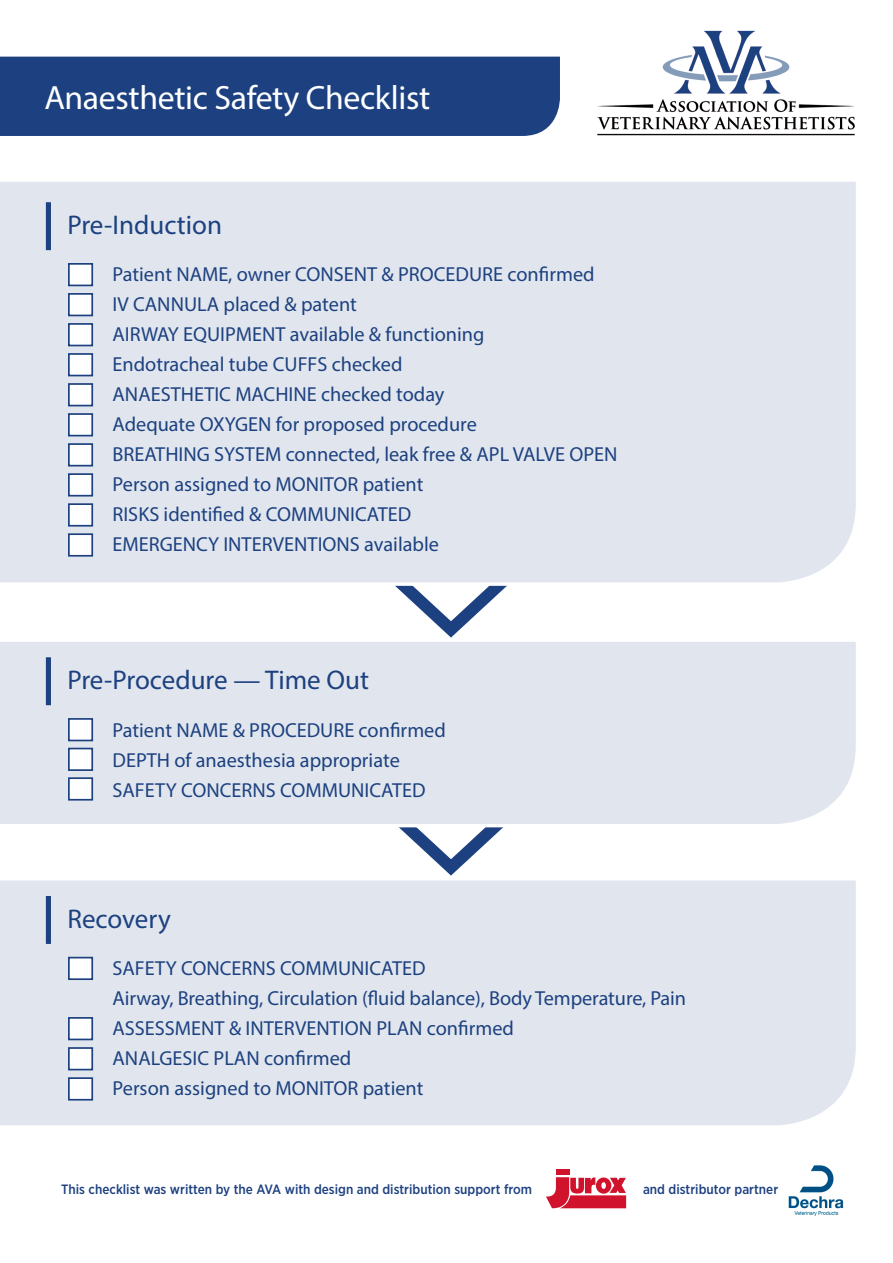
<style>
.page{position:relative;width:893px;height:1263px;background:#fff}
.page>*{position:absolute;margin:0;border:0;box-sizing:border-box;transform-origin:0 0}
.t1{font:33.75px "Myriad Pro";letter-spacing:-.01em;color:#fff}
.t2{font:27px "Myriad Pro";color:#1d4180}
.t3{font:20.25px "Myriad Pro";color:#1d4180}
.t4{font:500 13.5px "Gotham Narrow";color:#1d4180}
</style>
<div class="page">
<div style="left:0;top:57px;width:560px;height:79px;background:#1d4180"></div>
<img style="left:597px;top:30px;width:258px;height:106px">
<div style="left:0;top:880px;width:856px;height:246px;background:#e1e6ee"></div>
<div style="left:46px;top:896px;width:5px;height:48px;background:#1d4180"></div>
<div style="left:68px;top:957px;width:25px;height:23px;background:#fff;border:2px solid #1d4180"></div>
<div style="left:68px;top:1017px;width:25px;height:23px;background:#fff;border:2px solid #1d4180"></div>
<div style="left:68px;top:1077px;width:25px;height:23px;background:#fff;border:2px solid #1d4180"></div>
<div style="left:68px;top:1047px;width:25px;height:23px;background:#fff;border:2px solid #1d4180"></div>
<svg style="left:314px;top:829px;width:274px;height:55px"></svg>
<div style="left:0;top:642px;width:856px;height:187px;background:#e1e6ee"></div>
<div style="left:46px;top:657px;width:5px;height:48px;background:#1d4180"></div>
<div style="left:68px;top:718px;width:25px;height:23px;background:#fff;border:2px solid #1d4180"></div>
<div style="left:68px;top:777px;width:25px;height:23px;background:#fff;border:2px solid #1d4180"></div>
<div style="left:68px;top:748px;width:25px;height:23px;background:#fff;border:2px solid #1d4180"></div>
<svg style="left:314px;top:587px;width:274px;height:59px"></svg>
<div style="left:0;top:182px;width:856px;height:405px;background:#e1e6ee"></div>
<div style="left:46px;top:202px;width:5px;height:48px;background:#1d4180"></div>
<div style="left:68px;top:263px;width:25px;height:23px;background:#fff;border:2px solid #1d4180"></div>
<div style="left:68px;top:323px;width:25px;height:23px;background:#fff;border:2px solid #1d4180"></div>
<div style="left:68px;top:383px;width:25px;height:23px;background:#fff;border:2px solid #1d4180"></div>
<div style="left:68px;top:443px;width:25px;height:23px;background:#fff;border:2px solid #1d4180"></div>
<div style="left:68px;top:503px;width:25px;height:24px;background:#fff;border:2px solid #1d4180"></div>
<div style="left:68px;top:293px;width:25px;height:23px;background:#fff;border:2px solid #1d4180"></div>
<div style="left:68px;top:353px;width:25px;height:23px;background:#fff;border:2px solid #1d4180"></div>
<div style="left:68px;top:413px;width:25px;height:23px;background:#fff;border:2px solid #1d4180"></div>
<div style="left:68px;top:473px;width:25px;height:23px;background:#fff;border:2px solid #1d4180"></div>
<div style="left:68px;top:533px;width:25px;height:24px;background:#fff;border:2px solid #1d4180"></div>
<img style="left:789px;top:1165px;width:55px;height:50px">
<div style="left:556px;top:1169px;width:13px;height:6px;background:#d1122c"></div>
<svg style="left:546px;top:1177px;width:80px;height:32px"></svg>
<p class="t1" style="left:44px;top:77px;width:387px">Anaesthetic Safety Checklist</p>
<p class="t2" style="left:67px;top:208px;width:156px">Pre-Induction</p>
<p class="t3" style="left:113px;top:262px;width:484px">Patient NAME, owner CONSENT &amp; PROCEDURE confirmed</p>
<p class="t3" style="left:113px;top:292px;width:246px">IV CANNULA placed &amp; patent</p>
<p class="t3" style="left:113px;top:322px;width:373px">AIRWAY EQUIPMENT available &amp; functioning</p>
<p class="t3" style="left:113px;top:352px;width:291px">Endotracheal tube CUFFS checked</p>
<p class="t3" style="left:113px;top:382px;width:333px">ANAESTHETIC MACHINE checked today</p>
<p class="t3" style="left:113px;top:412px;width:366px">Adequate OXYGEN for proposed procedure</p>
<p class="t3" style="left:113px;top:442px;width:506px">BREATHING SYSTEM connected, leak free &amp; APL VALVE OPEN</p>
<p class="t3" style="left:113px;top:472px;width:312px">Person assigned to MONITOR patient</p>
<p class="t3" style="left:113px;top:502px;width:300px">RISKS identified &amp; COMMUNICATED</p>
<p class="t3" style="left:113px;top:532px;width:328px">EMERGENCY INTERVENTIONS available</p>
<p class="t2" style="left:67px;top:663px;width:303px">Pre-Procedure — Time Out</p>
<p class="t3" style="left:113px;top:717px;width:335px">Patient NAME &amp; PROCEDURE confirmed</p>
<p class="t3" style="left:113px;top:747px;width:289px">DEPTH of anaesthesia appropriate</p>
<p class="t3" style="left:113px;top:777px;width:315px">SAFETY CONCERNS COMMUNICATED</p>
<p class="t2" style="left:67px;top:902px;width:105px">Recovery</p>
<p class="t3" style="left:113px;top:956px;width:315px">SAFETY CONCERNS COMMUNICATED</p>
<p class="t3" style="left:113px;top:986px;width:575px">Airway, Breathing, Circulation (fluid balance), Body Temperature, Pain</p>
<p class="t3" style="left:113px;top:1016px;width:403px">ASSESSMENT &amp; INTERVENTION PLAN confirmed</p>
<p class="t3" style="left:113px;top:1046px;width:240px">ANALGESIC PLAN confirmed</p>
<p class="t3" style="left:113px;top:1076px;width:312px">Person assigned to MONITOR patient</p>
<p class="t4" style="left:61px;top:1181px;width:472px">This checklist was written by the AVA with design and distribution support from</p>
<p class="t4" style="left:643px;top:1181px;width:137px">and distributor partner</p>
</div>
